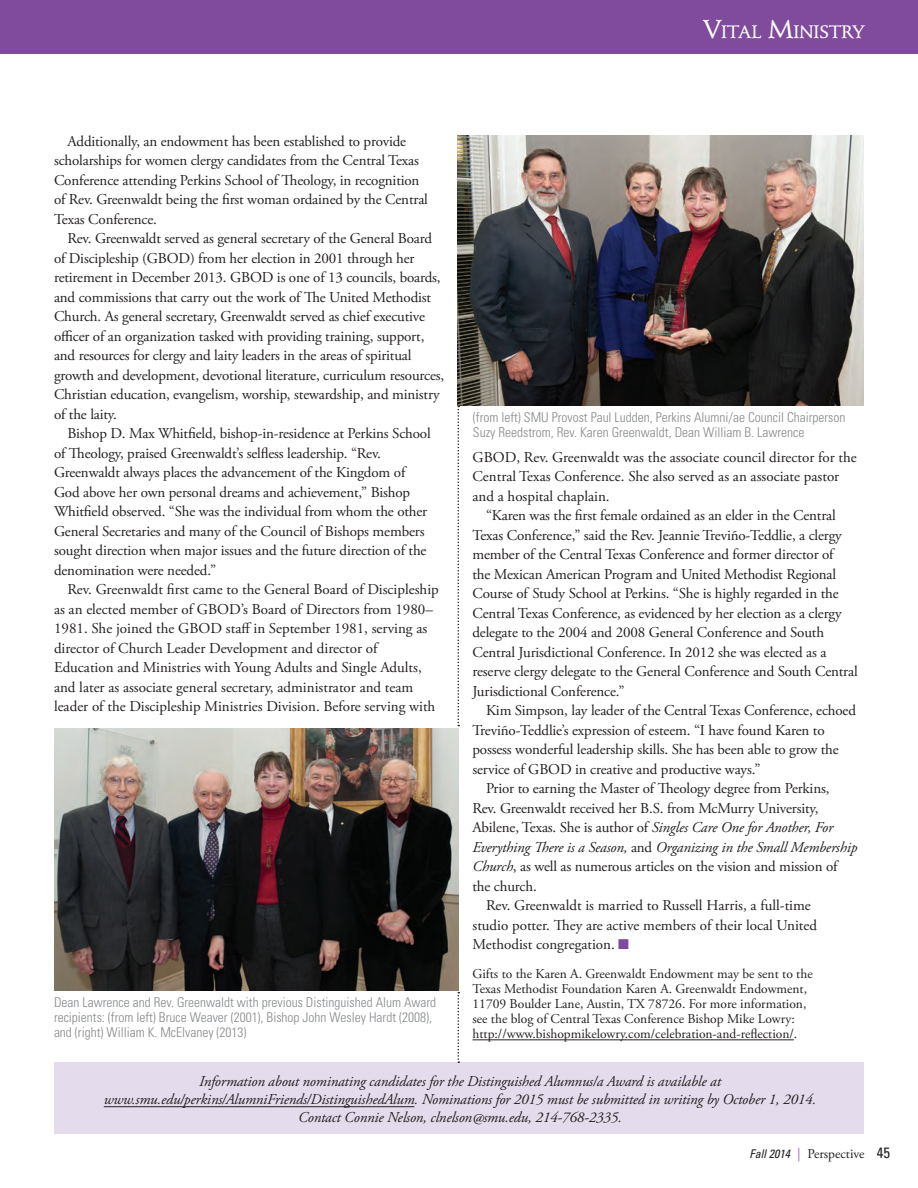
<style>
.page{position:relative;width:918px;height:1188px;background:#fff}
.page>*{position:absolute;margin:0;border:0;box-sizing:border-box;transform-origin:0 0}
.t1{font:500 17.85px "Stempel Schneidler";color:#fff}
.t2{font:15px/19.5px "Adobe Garamond Pro";letter-spacing:-.01em;color:#231f20}
.t3{font:italic 15px/18px "Adobe Garamond Pro";letter-spacing:-.01em;color:#231f20;text-align:center}
.t4{font:300 condensed 13.5px/15px "Univers LT Std";color:#86888b}
.t5{font:13.5px/15px "Adobe Garamond Pro";color:#231f20}
.s1{font-size:25.5px}
.s2{font-style:normal}
.s3{font-style:italic}
.s4{color:#804b9d}
.s5{font-family:"Univers LT Std";font-style:italic;font-stretch:condensed;font-size:12px}
.s6{font-family:"Univers LT Std";font-weight:300;font-stretch:condensed;color:#804b9d}
.s7{font-family:"Univers LT Std";font-stretch:condensed;font-size:15px}
</style>
<div class="page">
<hr style="left:472px;top:1040px;width:322px;height:1px;background:#231f20">
<div style="left:54px;top:1063px;width:810px;height:71px;background:#e4dbec"></div>
<hr style="left:104px;top:1106px;width:311px;height:1px;background:#231f20">
<div style="left:0;top:0;width:918px;height:54px;background:#804b9d"></div>
<svg style="left:458px;top:406px;width:1px;height:320px"></svg>
<svg style="left:457px;top:992px;width:2px;height:71px"></svg>
<img style="left:54px;top:729px;width:405px;height:261px">
<img style="left:458px;top:136px;width:406px;height:270px">
<p class="t1" style="left:703px;top:21px;width:163px"><span class="s1">V</span>ITAL <span class="s1">M</span>INISTRY</p>
<p class="t2" style="left:54px;top:132px;width:375px;text-indent:14px">Additionally, an endowment has been established to provide scholarships for women clergy candidates from the Central Texas Conference attending Perkins School of Theology, in recognition of Rev. Greenwaldt being the first woman ordained by the Central Texas Conference.</p>
<p class="t2" style="left:54px;top:229px;width:392px;text-indent:14px">Rev. Greenwaldt served as general secretary of the General Board of Discipleship (GBOD) from her election in 2001 through her retirement in December 2013. GBOD is one of 13 councils, boards, and commissions that carry out the work of The United Methodist Church. As general secretary, Greenwaldt served as chief executive officer of an organization tasked with providing training, support, and resources for clergy and laity leaders in the areas of spiritual growth and development, devotional literature, curriculum resources, Christian education, evangelism, worship, stewardship, and ministry of the laity.</p>
<p class="t2" style="left:54px;top:424px;width:378px;text-indent:13px">Bishop D. Max Whitfield, bishop-in-residence at Perkins School of Theology, praised Greenwaldt’s selfless leadership. “Rev.<br>Greenwaldt always places the advancement of the Kingdom of God above her own personal dreams and achievement,” Bishop Whitfield observed. “She was the individual from whom the other General Secretaries and many of the Council of Bishops members sought direction when major issues and the future direction of the denomination were needed.”</p>
<p class="t2" style="left:54px;top:580px;width:386px;text-indent:14px">Rev. Greenwaldt first came to the General Board of Discipleship as an elected member of GBOD’s Board of Directors from 1980– 1981. She joined the GBOD staff in September 1981, serving as director of Church Leader Development and director of Education and Ministries with Young Adults and Single Adults, and later as associate general secretary, administrator and team leader of the Discipleship Ministries Division. Before serving with</p>
<p class="t4" style="left:54px;top:995px;width:384px">Dean Lawrence and Rev. Greenwaldt with previous Distinguished Alum Award recipients: (from left) Bruce Weaver (2001), Bishop John Wesley Hardt (2008), and (right) William K. McElvaney (2013)</p>
<p class="t4" style="left:473px;top:410px;width:374px">(from left) SMU Provost Paul Ludden, Perkins Alumni/ae Council Chairperson<br>Suzy Reedstrom, Rev. Karen Greenwaldt, Dean William B. Lawrence</p>
<p class="t2" style="left:472px;top:448px;width:386px">GBOD, Rev. Greenwaldt was the associate council director for the<br>Central Texas Conference. She also served as an associate pastor and a hospital chaplain.</p>
<p class="t2" style="left:472px;top:506px;width:387px;text-indent:14px">“Karen was the first female ordained as an elder in the Central Texas Conference,” said the Rev. Jeannie Treviño-Teddlie, a clergy member of the Central Texas Conference and former director of<br>the Mexican American Program and United Methodist Regional Course of Study School at Perkins. “She is highly regarded in the Central Texas Conference, as evidenced by her election as a clergy delegate to the 2004 and 2008 General Conference and South Central Jurisdictional Conference. In 2012 she was elected as a reserve clergy delegate to the General Conference and South Central Jurisdictional Conference.”</p>
<p class="t2" style="left:486px;top:701px;width:372px">Kim Simpson, lay leader of the Central Texas Conference, echoed</p>
<p class="t2" style="left:472px;top:721px;width:354px">Treviño-Teddlie’s expression of esteem. “I have found Karen to</p>
<p class="t2" style="left:472px;top:740px;width:368px">possess wonderful leadership skills. She has been able to grow the</p>
<p class="t2" style="left:472px;top:760px;width:289px">service of GBOD in creative and productive ways.”</p>
<p class="t2" style="left:486px;top:779px;width:345px">Prior to earning the Master of Theology degree from Perkins,</p>
<p class="t2" style="left:472px;top:799px;width:347px">Rev. Greenwaldt received her B.S. from McMurry University,</p>
<p class="t3" style="left:472px;top:819px;width:362px"><span class="s2">Abilene, Texas. She is author of</span> Singles Care One for Another, For</p>
<p class="t3" style="left:472px;top:838px;width:386px">Everything There is a Season, <span class="s2">and</span> Organizing in the Small Membership</p>
<p class="t2" style="left:472px;top:857px;width:367px"><span class="s3">Church</span>, as well as numerous articles on the vision and mission of</p>
<p class="t2" style="left:472px;top:877px;width:66px">the church.</p>
<p class="t2" style="left:486px;top:896px;width:326px">Rev. Greenwaldt is married to Russell Harris, a full-time</p>
<p class="t2" style="left:472px;top:916px;width:346px">studio potter. They are active members of their local United</p>
<p class="t2" style="left:472px;top:935px;width:158px">Methodist congregation. <span class="s4">■</span></p>
<p class="t5" style="left:472px;top:966px;width:342px">Gifts to the Karen A. Greenwaldt Endowment may be sent to the Texas Methodist Foundation Karen A. Greenwaldt Endowment, 11709 Boulder Lane, Austin, TX 78726. For more information, see the blog of Central Texas Conference Bishop Mike Lowry: http://www.bishopmikelowry.com/celebration-and-reflection/.</p>
<p class="t3" style="left:104px;top:1072px;width:714px">Information about nominating candidates for the Distinguished Alumnus/a Award is available at www.smu.edu/perkins/AlumniFriends/DistinguishedAlum. Nominations for 2015 must be submitted in writing by October 1, 2014.<br>Contact Connie Nelson, clnelson@smu.edu, 214-768-2335.</p>
<p class="t5" style="left:750px;top:1147px;width:142px"><span class="s5">Fall 2014</span> <span class="s6">|</span> Perspective <span class="s7">45</span></p>
</div>
